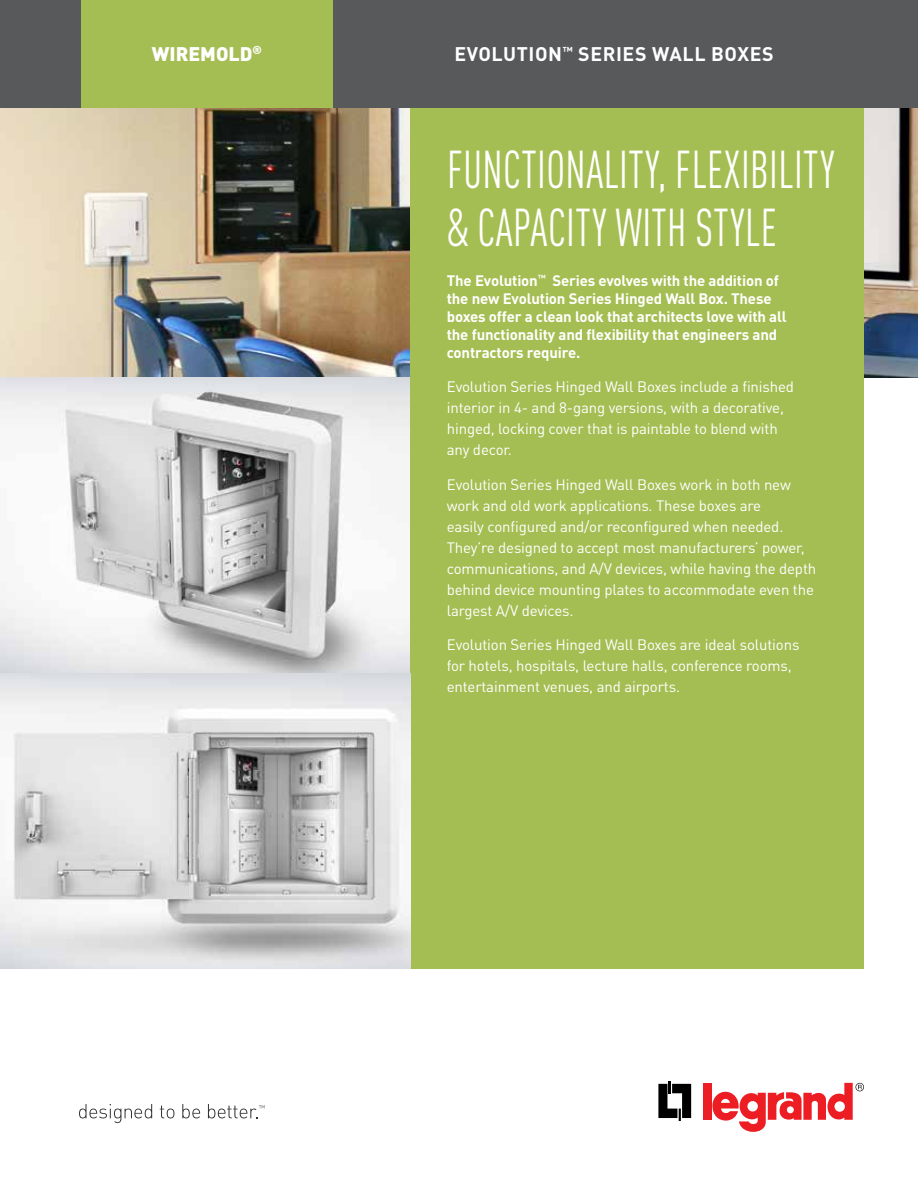
<style>
.page{position:relative;width:918px;height:1188px;background:#fff}
.page>*{position:absolute;margin:0;border:0;box-sizing:border-box;transform-origin:0 0}
.t1{font:condensed 52.5px/58.5px "DIN Pro";letter-spacing:.01em;color:#fff;scale:.85 1}
.t2{font:700 19.5px "DIN Pro";letter-spacing:.03em;color:#fff}
.t3{font:900 19.5px "DIN Pro";color:#fff}
.t4{font:15px/21px "DIN Pro";letter-spacing:-.01em;color:#fff}
.t5{font:700 15px/18px "DIN Pro";letter-spacing:-.01em;color:#fff}
</style>
<div class="page">
<img style="left:0;top:108px;width:918px;height:270px">
<img style="left:0;top:377px;width:410px;height:592px">
<div style="left:0;top:0;width:918px;height:108px;background:#58595b"></div>
<div style="left:81px;top:0;width:252px;height:108px;background:#a5be53"></div>
<div style="left:410px;top:108px;width:454px;height:861px;background:#a5be53"></div>
<svg style="left:79px;top:1104px;width:73px;height:19px"></svg>
<svg style="left:160px;top:1106px;width:14px;height:12px"></svg>
<svg style="left:182px;top:1104px;width:18px;height:14px"></svg>
<svg style="left:208px;top:1104px;width:56px;height:14px"></svg>
<svg style="left:658px;top:1081px;width:33px;height:40px"></svg>
<div style="left:703px;top:1083px;width:8px;height:37px;background:#ed1d24"></div>
<svg style="left:712px;top:1083px;width:152px;height:49px"></svg>
<h2 class="t3" style="left:152px;top:40px;width:111px">WIREMOLD<sup>®</sup></h2>
<h2 class="t2" style="left:454px;top:41px;width:321px">EVOLUTION<sup>™</sup> SERIES WALL BOXES</h2>
<h1 class="t1" style="left:447px;top:140px;width:458px">FUNCTIONALITY, FLEXIBILITY &amp; CAPACITY WITH STYLE</h1>
<p class="t5" style="left:447px;top:271px;width:341px">The Evolution<sup>™</sup> Series evolves with the addition of the new Evolution Series Hinged Wall Box. These boxes offer a clean look that architects love with all the functionality and flexibility that engineers and contractors require.</p>
<p class="t4" style="left:447px;top:376px;width:349px">Evolution Series Hinged Wall Boxes include a finished interior in 4- and 8-gang versions, with a decorative, hinged, locking cover that is paintable to blend with any decor.</p>
<p class="t4" style="left:447px;top:473px;width:371px">Evolution Series Hinged Wall Boxes work in both new work and old work applications. These boxes are<br>easily configured and/or reconfigured when needed.<br>They’re designed to accept most manufacturers’ power, communications, and A/V devices, while having the depth behind device mounting plates to accommodate even the largest A/V devices.</p>
<p class="t4" style="left:447px;top:634px;width:354px">Evolution Series Hinged Wall Boxes are ideal solutions for hotels, hospitals, lecture halls, conference rooms, entertainment venues, and airports.</p>
</div>
